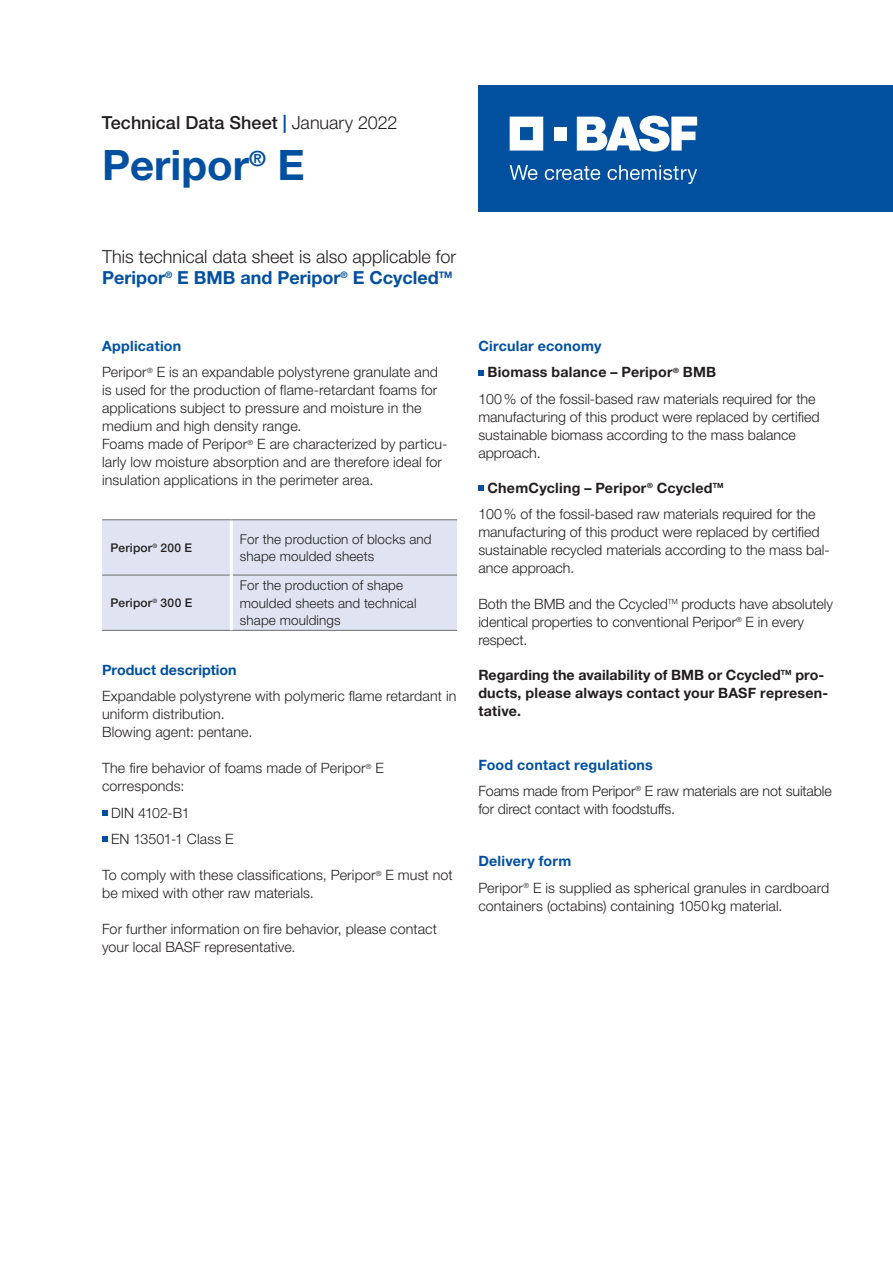
<style>
.page{position:relative;width:893px;height:1263px;background:#fff}
.page>*{position:absolute;margin:0;border:0;box-sizing:border-box;transform-origin:0 0}
.t1{font:700 42px "Helvetica Neue LT Pro";color:#01509f}
.t2{font:300 18px/21.6px "Helvetica Neue LT Pro";color:#231f20}
.t3{font:500 18px "Helvetica Neue LT Pro";color:#231f20}
.t4{font:300 14.25px/18px "Helvetica Neue LT Pro";color:#231f20}
.t5{font:700 14.25px/18px "Helvetica Neue LT Pro";letter-spacing:.015em;color:#231f20}
.t6{font:700 14.25px "Helvetica Neue LT Pro";color:#01509f}
.t7{font:300 13.5px/17.1px "Helvetica Neue LT Pro";letter-spacing:.01em;color:#231f20}
.t8{font:500 12px "Helvetica Neue LT Pro";letter-spacing:.015em;color:#231f20}
.s1{font-weight:700;color:#01509f}
.s2{font-weight:300}
.s3{font-weight:700}
</style>
<div class="page">
<div style="left:478px;top:85px;width:415px;height:126px;background:#01509f"></div>
<svg style="left:510px;top:117px;width:33px;height:34px"></svg>
<div style="left:554px;top:127px;width:12px;height:13px;background:#fff"></div>
<svg style="left:577px;top:116px;width:120px;height:36px"></svg>
<svg style="left:510px;top:165px;width:27px;height:15px"></svg>
<svg style="left:545px;top:166px;width:55px;height:14px"></svg>
<svg style="left:608px;top:165px;width:89px;height:19px"></svg>
<svg style="left:102px;top:810px;width:5px;height:5px"></svg>
<svg style="left:102px;top:837px;width:5px;height:5px"></svg>
<div style="left:102px;top:520px;width:355px;height:110px;background:#e0e4f2"></div>
<hr style="left:102px;top:575px;width:128px;height:1px;background:#6c6d70">
<hr style="left:233px;top:575px;width:224px;height:1px;background:#6c6d70">
<hr style="left:102px;top:630px;width:129px;height:1px;background:#6c6d70">
<hr style="left:231px;top:630px;width:226px;height:1px;background:#6c6d70">
<hr style="left:230px;top:520px;width:3px;height:55px;background:#fff">
<hr style="left:230px;top:575px;width:3px;height:55px;background:#fff">
<hr style="left:102px;top:519px;width:129px;height:1px;background:#6c6d70">
<hr style="left:231px;top:519px;width:226px;height:1px;background:#6c6d70">
<svg style="left:478px;top:370px;width:5px;height:5px"></svg>
<svg style="left:478px;top:486px;width:5px;height:5px"></svg>
<p class="t3" style="left:102px;top:112px;width:297px">Technical Data Sheet <span class="s1">|</span> <span class="s2">January 2022</span></p>
<h1 class="t1" style="left:102px;top:139px;width:204px">Peripor<sup>®</sup> E</h1>
<p class="t2" style="left:102px;top:245px;width:356px">This technical data sheet is also applicable for<br><span class="s1">Peripor</span><sup>®</sup> <span class="s1">E BMB and Peripor</span><sup>®</sup> <span class="s1">E Ccycled</span><sup>TM</sup></p>
<p class="t4" style="left:102px;top:332px;width:337px;line-height:26.5px"><span class="s1">Application<br></span>Peripor<sup>®</sup> E is an expandable polystyrene granulate and</p>
<p class="t4" style="left:102px;top:381px;width:347px">is used for the production of flame-retardant foams for applications subject to pressure and moisture in the medium and high density range.<br>Foams made of Peripor<sup>®</sup> E are characterized by particu&shy;larly low moisture absorption and are therefore ideal for insulation applications in the perimeter area.</p>
<p class="t8" style="left:111px;top:540px;width:83px">Peripor<sup>®</sup> 200 E</p>
<p class="t7" style="left:240px;top:530px;width:193px">For the production of blocks and shape moulded sheets</p>
<p class="t8" style="left:111px;top:596px;width:83px">Peripor<sup>®</sup> 300 E</p>
<p class="t7" style="left:240px;top:577px;width:178px">For the production of shape moulded sheets and technical shape mouldings</p>
<p class="t6" style="left:102px;top:661px;width:136px">Product description</p>
<p class="t4" style="left:102px;top:687px;width:356px">Expandable polystyrene with polymeric flame retardant in uniform distribution.<br>Blowing agent: pentane.</p>
<p class="t4" style="left:102px;top:759px;width:283px">The fire behavior of foams made of Peripor<sup>®</sup> E corresponds:</p>
<p class="t4" style="left:111px;top:799px;width:124px;line-height:26.5px">DIN 4102-B1<br>EN 13501-1 Class E</p>
<p class="t4" style="left:102px;top:866px;width:352px">To comply with these classifications, Peripor<sup>®</sup> E must not be mixed with other raw materials.</p>
<p class="t4" style="left:102px;top:920px;width:336px">For further information on fire behavior, please contact your local BASF representative.</p>
<p class="t6" style="left:478px;top:337px;width:125px">Circular economy</p>
<p class="t5" style="left:487px;top:363px;width:230px">Biomass balance – Peripor<sup>®</sup> BMB</p>
<p class="t4" style="left:478px;top:389px;width:339px">100% of the fossil-based raw materials required for the</p>
<p class="t4" style="left:478px;top:407px;width:343px">manufacturing of this product were replaced by certified sustainable biomass according to the mass balance approach.</p>
<p class="t4" style="left:478px;top:474px;width:339px;line-height:26.5px;text-indent:9px"><span class="s3">ChemCycling – Peripor</span><sup>®</sup> <span class="s3">Ccycled</span><sup>TM<br></sup>100% of the fossil-based raw materials required for the</p>
<p class="t4" style="left:478px;top:523px;width:353px">manufacturing of this product were replaced by certified sustainable recycled materials according to the mass bal&shy;ance approach.</p>
<p class="t4" style="left:478px;top:594px;width:356px">Both the BMB and the Ccycled<sup>TM</sup> products have absolutely identical properties to conventional Peripor<sup>®</sup> E in every respect.</p>
<p class="t5" style="left:478px;top:665px;width:352px">Regarding the availability of BMB or Ccycled<sup>TM</sup> pro&shy;ducts, please always contact your BASF represen&shy;tative.</p>
<p class="t4" style="left:478px;top:751px;width:355px;line-height:26.5px"><span class="s1">Food contact regulations<br></span>Foams made from Peripor<sup>®</sup> E raw materials are not suitable</p>
<p class="t4" style="left:478px;top:800px;width:198px">for direct contact with foodstuffs.</p>
<p class="t4" style="left:478px;top:848px;width:352px;line-height:26.5px"><span class="s1">Delivery form<br></span>Peripor<sup>®</sup> E is supplied as spherical granules in cardboard</p>
<p class="t4" style="left:478px;top:896px;width:306px">containers (octabins) containing 1050kg material.</p>
</div>
